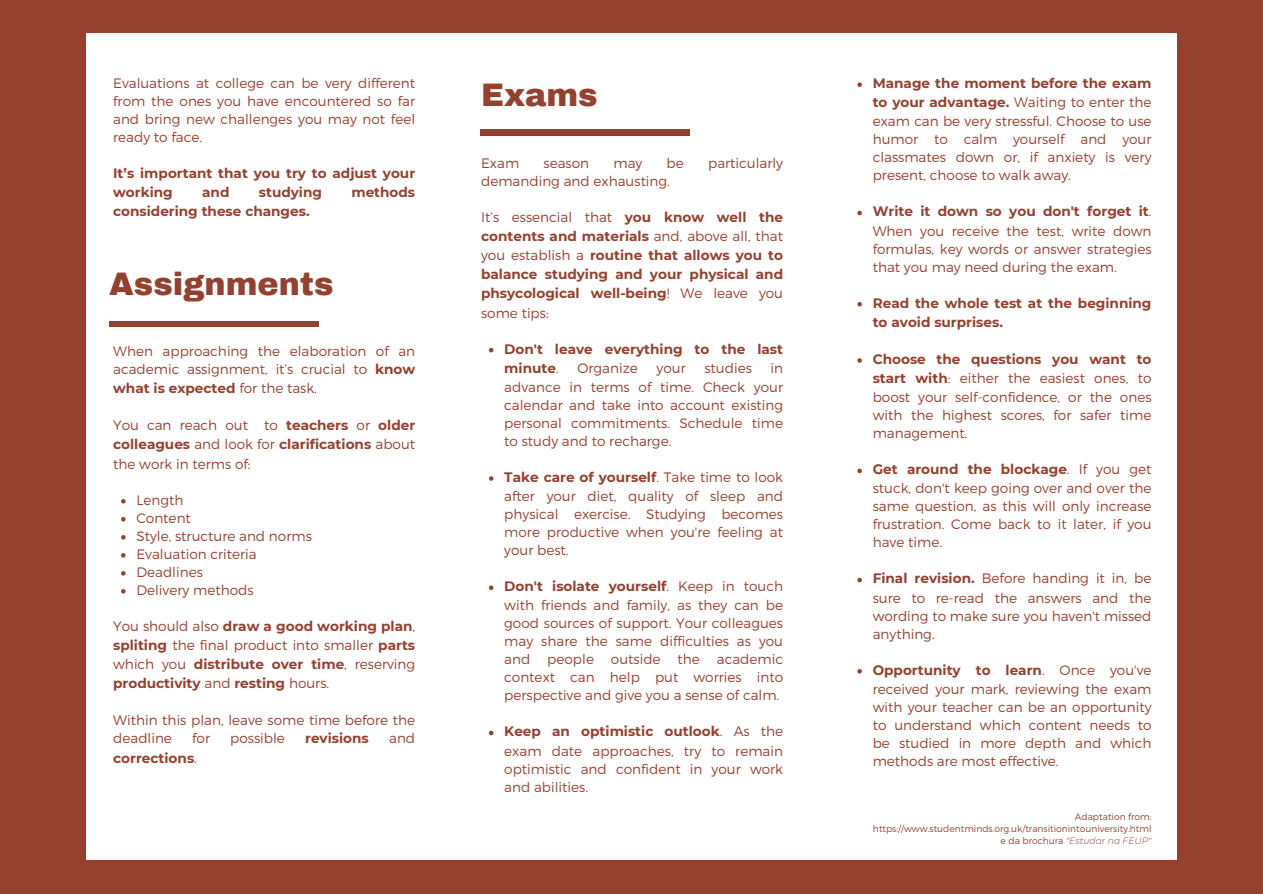
<style>
.page{position:relative;width:1263px;height:894px;background:#fff}
.page>*{position:absolute;margin:0;border:0;box-sizing:border-box;transform-origin:0 0}
.t1{font:900 31.8px "Archivo";color:#94412f}
.t2{font:300 13.65px/18.3px "Montserrat";color:#94412f;text-align:justify}
.t3{font:700 13.65px/19.2px "Montserrat";color:#94412f}
.t4{font:300 9.15px/12.1px "Montserrat";color:#94412f;text-align:right}
.t5{font:italic 300 9.15px "Montserrat";color:#94412f}
.s1{font-weight:700}
.s2{font-weight:300}
.s3{font-style:normal}
</style>
<div class="page">
<div style="left:0;top:0;width:1263px;height:893px;background:#94412f"></div>
<div style="left:87px;top:34px;width:1090px;height:825px;background:#fff"></div>
<div style="left:480px;top:130px;width:209px;height:5px;background:#94412f"></div>
<svg style="left:489px;top:348px;width:4px;height:4px"></svg>
<svg style="left:489px;top:476px;width:4px;height:4px"></svg>
<svg style="left:489px;top:585px;width:4px;height:5px"></svg>
<svg style="left:489px;top:730px;width:4px;height:5px"></svg>
<svg style="left:857px;top:82px;width:5px;height:5px"></svg>
<svg style="left:857px;top:211px;width:5px;height:4px"></svg>
<svg style="left:857px;top:302px;width:5px;height:4px"></svg>
<svg style="left:857px;top:358px;width:5px;height:4px"></svg>
<svg style="left:857px;top:468px;width:5px;height:5px"></svg>
<svg style="left:857px;top:577px;width:5px;height:5px"></svg>
<svg style="left:857px;top:669px;width:5px;height:4px"></svg>
<div style="left:109px;top:321px;width:209px;height:5px;background:#94412f"></div>
<svg style="left:121px;top:499px;width:5px;height:4px"></svg>
<svg style="left:121px;top:517px;width:5px;height:4px"></svg>
<svg style="left:121px;top:535px;width:5px;height:4px"></svg>
<svg style="left:121px;top:553px;width:5px;height:4px"></svg>
<svg style="left:121px;top:571px;width:5px;height:4px"></svg>
<svg style="left:121px;top:589px;width:5px;height:4px"></svg>
<p class="t2" style="left:113px;top:73px;width:304px">Evaluations at college can be very different from the ones you have encountered so far and bring new challenges you may not feel ready to face.</p>
<h3 class="t3" style="left:113px;top:164px;width:304px">It’s important that you try to adjust your working</h3>
<h3 class="t3" style="left:202px;top:183px;width:29px">and</h3>
<h3 class="t3" style="left:259px;top:183px;width:65px">studying</h3>
<h3 class="t3" style="left:351px;top:183px;width:65px">methods</h3>
<h3 class="t3" style="left:113px;top:202px;width:198px">considering these changes.</h3>
<p class="t1" style="left:109px;top:267px;width:226px">Assignments</p>
<h3 class="t2" style="left:113px;top:341px;width:304px">When approaching the elaboration of an academic assignment, it’s crucial to <span class="s1">know what is expected</span> for the task.</h3>
<h3 class="t2" style="left:113px;top:415px;width:304px;line-height:19.2px">You can reach out to <span class="s1">teachers</span> or <span class="s1">older colleagues</span> and look for <span class="s1">clarifications</span> about the work in terms of:</h3>
<p class="t2" style="left:136px;top:490px;width:49px">Length</p>
<p class="t2" style="left:136px;top:508px;width:56px">Content</p>
<p class="t2" style="left:136px;top:526px;width:177px">Style, structure and norms</p>
<p class="t2" style="left:136px;top:544px;width:122px">Evaluation criteria</p>
<p class="t2" style="left:136px;top:562px;width:68px">Deadlines</p>
<p class="t2" style="left:136px;top:580px;width:119px">Delivery methods</p>
<p class="t3" style="left:113px;top:616px;width:304px;text-align:justify"><span class="s2">You should also</span> draw a good working plan<span class="s2">, </span>spliting <span class="s2">the final product into smaller</span> parts <span class="s2">which you</span> distribute over time<span class="s2">, reserving </span>productivity <span class="s2">and</span> resting <span class="s2">hours.</span></p>
<p class="t2" style="left:113px;top:710px;width:303px">Within this plan, leave some time before the deadline</p>
<p class="t2" style="left:192px;top:728px;width:19px">for</p>
<p class="t2" style="left:230px;top:728px;width:56px">possible</p>
<p class="t3" style="left:305px;top:728px;width:65px">revisions</p>
<p class="t2" style="left:389px;top:728px;width:28px">and</p>
<p class="t3" style="left:113px;top:747px;width:85px">corrections<span class="s2">.</span></p>
<p class="t1" style="left:481px;top:78px;width:118px">Exams</p>
<p class="t2" style="left:873px;top:73px;width:280px"><span class="s1">Manage the moment before the exam to your advantage.</span> Waiting to enter the exam can be very stressful. Choose to use humor to calm yourself and your classmates down or, if anxiety is very present, choose to walk away.</p>
<p class="t2" style="left:873px;top:202px;width:280px"><span class="s1">Write it down so you don't forget it</span>.<br>When you receive the test, write down formulas, key words or answer strategies that you may need during the exam.</p>
<p class="t3" style="left:873px;top:293px;width:280px">Read the whole test at the beginning to avoid surprises.</p>
<p class="t2" style="left:873px;top:349px;width:280px"><span class="s1">Choose the questions you want to start with</span>: either the easiest ones, to boost your self-confidence, or the ones with the highest scores, for safer time management.</p>
<h3 class="t2" style="left:873px;top:459px;width:280px"><span class="s1">Get around the blockage</span>. If you get stuck, don't keep going over and over the same question, as this will only increase frustration. Come back to it later, if you have time.</h3>
<h3 class="t2" style="left:873px;top:568px;width:280px"><span class="s1">Final revision.</span> Before handing it in, be sure to re-read the answers and the wording to make sure you haven't missed anything.</h3>
<h1 class="t2" style="left:873px;top:659px;width:280px"><span class="s1">Opportunity to learn</span>. Once you've received your mark, reviewing the exam with your teacher can be an opportunity to understand which content needs to be studied in more depth and which methods are most effective.</h1>
<h2 class="t2" style="left:481px;top:153px;width:40px">Exam</h2>
<h2 class="t2" style="left:543px;top:153px;width:47px">season</h2>
<h2 class="t2" style="left:613px;top:153px;width:30px">may</h2>
<h2 class="t2" style="left:667px;top:153px;width:19px">be</h2>
<h2 class="t2" style="left:708px;top:153px;width:76px">particularly</h2>
<h2 class="t2" style="left:481px;top:171px;width:190px">demanding and exhausting.</h2>
<h1 class="t3" style="left:481px;top:207px;width:304px;text-align:justify"><span class="s2">It’s essencial that</span> you know well the contents and materials <span class="s2">and, above all, that you establish a</span> routine that allows you to balance studying and your physical and phsycological well-being<span class="s2">! We leave you some tips:</span></h1>
<p class="t3" style="left:504px;top:339px;width:280px">Don't leave everything to the last minute<span class="s2">.</span></p>
<p class="t2" style="left:577px;top:358px;width:62px">Organize</p>
<p class="t2" style="left:657px;top:358px;width:31px">your</p>
<p class="t2" style="left:704px;top:358px;width:49px">studies</p>
<p class="t2" style="left:504px;top:358px;width:280px;text-indent:266px">in advance in terms of time. Check your calendar and take into account existing personal commitments. Schedule time to study and to recharge.</p>
<h3 class="t2" style="left:504px;top:467px;width:280px"><span class="s1">Take care of yourself</span>. Take time to look after your diet, quality of sleep and physical exercise. Studying becomes more productive when you're feeling at your best.</h3>
<h3 class="t2" style="left:504px;top:576px;width:280px"><span class="s1">Don't isolate yourself</span>. Keep in touch with friends and family, as they can be good sources of support. Your colleagues may share the same difficulties as you and people outside the academic context can help put worries into perspective and give you a sense of calm.</h3>
<p class="t2" style="left:504px;top:721px;width:280px"><span class="s1">Keep an optimistic outlook</span>. As the exam date approaches, try to remain optimistic and confident in your work and abilities.</p>
<p class="t4" style="left:873px;top:809px;width:280px">Adaptation from: https://www.studentminds.org.uk/transitionintouniversity.html</p>
<p class="t5" style="left:1001px;top:835px;width:152px"><span class="s3">e da brochura</span> "Estudar na FEUP"</p>
</div>
